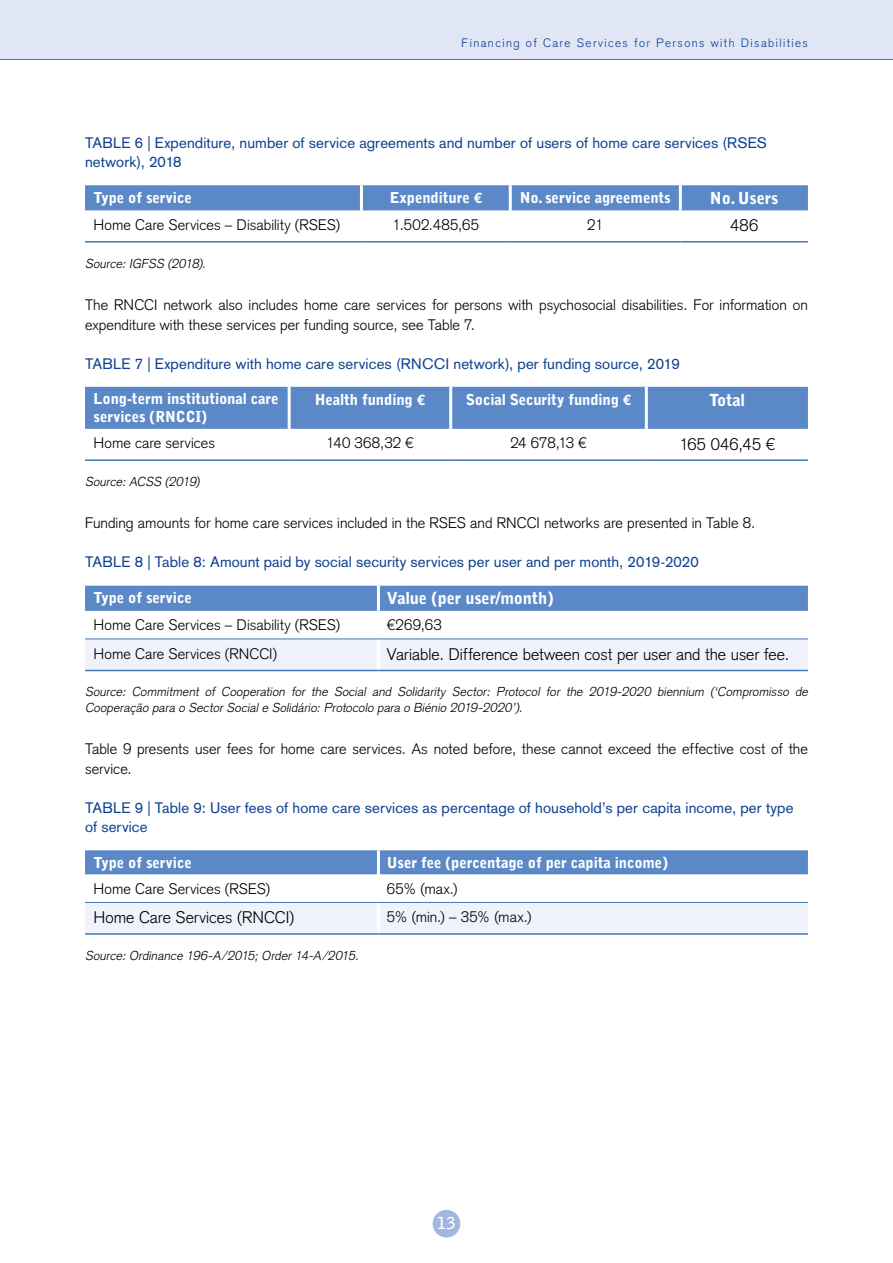
<style>
.page{position:relative;width:893px;height:1263px;background:#fff}
.page>*{position:absolute;margin:0;border:0;box-sizing:border-box;transform-origin:0 0}
.table_text{font:300 16.5px "Basic Commercial LT";color:#000}
.table_title{font:900 16.5px "Bell Gothic";letter-spacing:-.01em;color:#fff}
.t1{font:700 16.5px "Bell Gothic";color:#fff}
.t2{font:15px/19.5px "Basic Commercial LT";letter-spacing:.005em;color:#0f4190}
.body_txt{font:300 15px/19.5px "Basic Commercial LT";letter-spacing:.005em;color:#000}
.table_text-2{font:300 15px "Basic Commercial LT";letter-spacing:.005em;color:#000}
.table_title-2{font:900 15px/18px "Bell Gothic";letter-spacing:-.01em;color:#fff}
.Figure_source{font:italic 300 12.75px/15.3px "Basic Commercial LT";color:#000}
.t3{font:300 12px "Basic Commercial LT";letter-spacing:.12em;color:#0f4190}
.s1{font-family:"Basic Commercial LT";font-weight:700}
</style>
<div class="page">
<div style="left:0;top:0;width:893px;height:60px;background:#e1e6f6"></div>
<div style="left:433px;top:1210px;width:27px;height:27px;background:#a3b6df;border-radius:50%"></div>
<hr style="left:0;top:59px;width:893px;height:1px;background:#4277b5">
<div style="left:85px;top:185px;width:723px;height:25px;background:#5b89c7"></div>
<hr style="left:360px;top:185px;width:3px;height:25px;background:#fff">
<hr style="left:509px;top:185px;width:3px;height:25px;background:#fff">
<hr style="left:679px;top:185px;width:3px;height:25px;background:#fff">
<hr style="left:85px;top:241px;width:276px;height:2px;background:#4277b5">
<hr style="left:361px;top:241px;width:149px;height:2px;background:#4277b5">
<hr style="left:510px;top:241px;width:170px;height:2px;background:#4277b5">
<hr style="left:680px;top:241px;width:128px;height:2px;background:#4277b5">
<div style="left:85px;top:387px;width:723px;height:42px;background:#5b89c7"></div>
<hr style="left:288px;top:387px;width:3px;height:42px;background:#fff">
<hr style="left:449px;top:387px;width:3px;height:42px;background:#fff">
<hr style="left:645px;top:387px;width:3px;height:42px;background:#fff">
<hr style="left:85px;top:459px;width:204px;height:2px;background:#4277b5">
<hr style="left:289px;top:459px;width:162px;height:2px;background:#4277b5">
<hr style="left:451px;top:459px;width:195px;height:2px;background:#4277b5">
<hr style="left:646px;top:459px;width:162px;height:2px;background:#4277b5">
<div style="left:85px;top:586px;width:723px;height:25px;background:#5b89c7"></div>
<div style="left:85px;top:640px;width:723px;height:30px;background:#f0f3fb"></div>
<hr style="left:377px;top:586px;width:3px;height:25px;background:#fff">
<hr style="left:377px;top:639px;width:3px;height:31px;background:#fff">
<hr style="left:85px;top:639px;width:293px;height:1px;background:#4277b5">
<hr style="left:378px;top:639px;width:430px;height:1px;background:#4277b5">
<hr style="left:85px;top:670px;width:293px;height:1px;background:#4277b5">
<hr style="left:378px;top:670px;width:430px;height:1px;background:#4277b5">
<div style="left:85px;top:850px;width:723px;height:24px;background:#5b89c7"></div>
<div style="left:85px;top:903px;width:723px;height:30px;background:#f0f3fb"></div>
<hr style="left:377px;top:850px;width:3px;height:24px;background:#fff">
<hr style="left:377px;top:903px;width:3px;height:30px;background:#fff">
<hr style="left:85px;top:902px;width:293px;height:1px;background:#4277b5">
<hr style="left:378px;top:902px;width:430px;height:1px;background:#4277b5">
<hr style="left:85px;top:933px;width:293px;height:2px;background:#4277b5">
<hr style="left:378px;top:933px;width:430px;height:2px;background:#4277b5">
<p class="t3" style="left:462px;top:36px;width:348px">Financing of Care Services for Persons with Disabilities</p>
<p class="t2" style="left:85px;top:133px;width:683px">TABLE 6 | Expenditure, number of service agreements and number of users of home care services (RSES network), 2018</p>
<p class="table_title-2" style="left:94px;top:189px;width:100px">Type of service</p>
<p class="table_title-2" style="left:390px;top:189px;width:94px">Expenditure <span class="s1">€</span></p>
<p class="table_title-2" style="left:520px;top:189px;width:153px">No. service agreements</p>
<p class="table_title" style="left:710px;top:188px;width:70px">No. Users</p>
<p class="table_text-2" style="left:94px;top:216px;width:248px">Home Care Services – Disability (RSES)</p>
<p class="table_text-2" style="left:393px;top:216px;width:88px">1.502.485,65</p>
<p class="table_text-2" style="left:587px;top:216px;width:18px">21</p>
<p class="table_text" style="left:730px;top:216px;width:30px">486</p>
<p class="Figure_source" style="left:85px;top:256px;width:125px">Source: IGFSS (2018).</p>
<p class="body_txt" style="left:85px;top:295px;width:724px">The RNCCI network also includes home care services for persons with psychosocial disabilities. For information on expenditure with these services per funding source, see Table 7.</p>
<p class="t2" style="left:85px;top:353px;width:596px">TABLE 7 | Expenditure with home care services (RNCCI network), per funding source, 2019</p>
<p class="table_title-2" style="left:94px;top:390px;width:187px">Long-term institutional care services (RNCCI)</p>
<p class="table_title-2" style="left:315px;top:391px;width:112px">Health funding <span class="s1">€</span></p>
<p class="table_title-2" style="left:466px;top:391px;width:167px">Social Security funding <span class="s1">€</span></p>
<p class="table_title" style="left:709px;top:390px;width:37px">Total</p>
<p class="table_text-2" style="left:94px;top:434px;width:123px">Home care services</p>
<p class="table_text-2" style="left:326px;top:434px;width:89px">140 368,32 €</p>
<p class="table_text-2" style="left:510px;top:434px;width:78px">24 678,13 €</p>
<p class="table_text" style="left:679px;top:434px;width:97px">165 046,45 €</p>
<p class="Figure_source" style="left:85px;top:474px;width:119px">Source: ACSS (2019)</p>
<p class="body_txt" style="left:85px;top:514px;width:672px">Funding amounts for home care services included in the RSES and RNCCI networks are presented in Table 8.</p>
<p class="t2" style="left:85px;top:552px;width:615px">TABLE 8 | Table 8: Amount paid by social security services per user and per month, 2019-2020</p>
<p class="table_title-2" style="left:94px;top:589px;width:100px">Type of service</p>
<p class="table_title" style="left:387px;top:589px;width:168px">Value (per user/month)</p>
<p class="table_text-2" style="left:94px;top:616px;width:248px">Home Care Services – Disability (RSES)</p>
<p class="table_text-2" style="left:387px;top:616px;width:56px">€269,63</p>
<p class="table_text-2" style="left:94px;top:645px;width:185px">Home Care Services (RNCCI)</p>
<p class="table_text" style="left:387px;top:644px;width:404px">Variable. Difference between cost per user and the user fee.</p>
<p class="Figure_source" style="left:85px;top:684px;width:727px">Source: Commitment of Cooperation for the Social and Solidarity Sector: Protocol for the 2019-2020 biennium (‘Compromisso de<br>Cooperação para o Sector Social e Solidário: Protocolo para o Biénio 2019-2020’).</p>
<p class="body_txt" style="left:85px;top:739px;width:724px">Table 9 presents user fees for home care services. As noted before, these cannot exceed the effective cost of the service.</p>
<p class="t2" style="left:85px;top:797px;width:710px">TABLE 9 | Table 9: User fees of home care services as percentage of household’s per capita income, per type of service</p>
<p class="table_title-2" style="left:94px;top:854px;width:100px">Type of service</p>
<p class="table_title-2" style="left:387px;top:854px;width:283px">User fee (percentage of per capita income)</p>
<p class="table_text-2" style="left:94px;top:880px;width:178px">Home Care Services (RSES)</p>
<p class="table_text-2" style="left:387px;top:880px;width:72px">65% (max.)</p>
<p class="table_text" style="left:94px;top:908px;width:202px">Home Care Services (RNCCI)</p>
<p class="table_text-2" style="left:387px;top:908px;width:146px">5% (min.) – 35% (max.)</p>
<p class="Figure_source" style="left:85px;top:948px;width:278px">Source: Ordinance 196-A/2015; Order 14-A/2015.</p>
<p class="t1" style="left:437px;top:1213px;width:20px">13</p>
</div>
